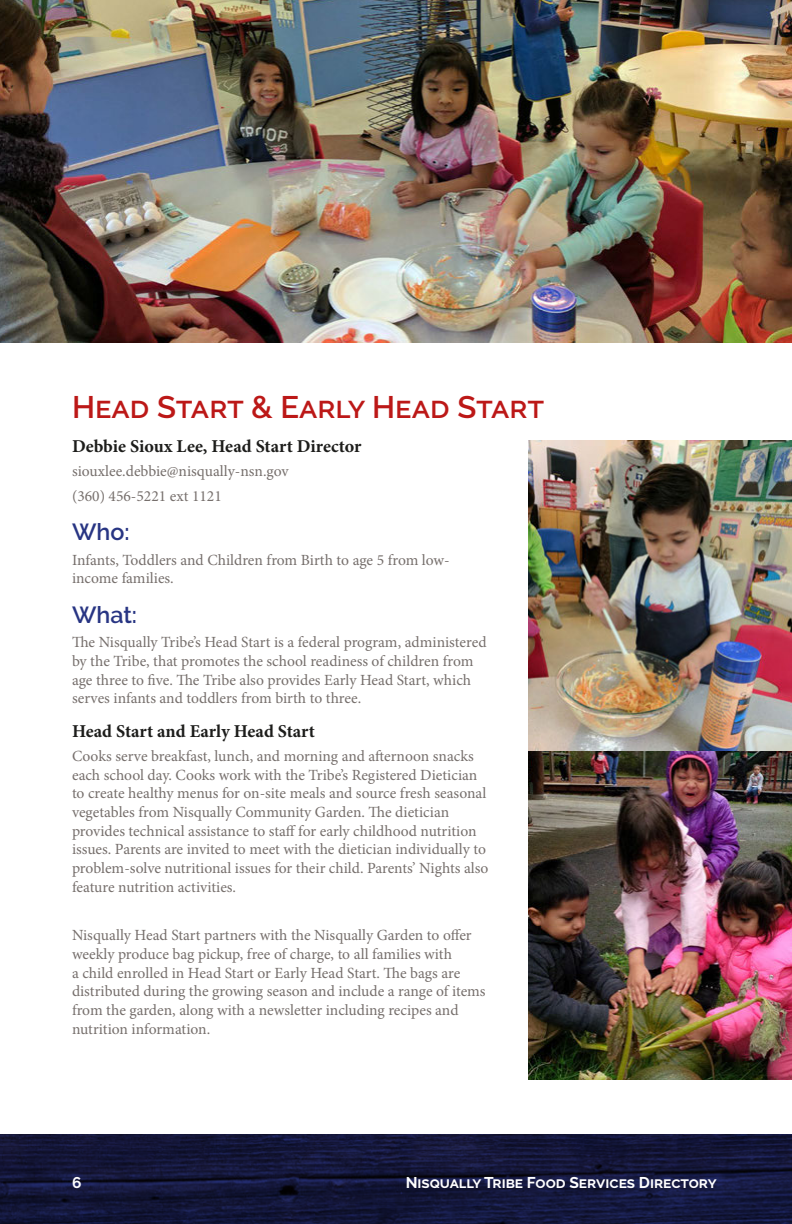
<style>
.page{position:relative;width:792px;height:1224px;background:#fff}
.page>*{position:absolute;margin:0;border:0;box-sizing:border-box;transform-origin:0 0}
.t1{font:600 31px "Raleway";color:#bc1817}
.H2_-_Section_Heading{font:600 23.2px "Raleway";color:#283583}
.H3_-_Paragraph_Headi{font:700 18.2px "Minion Pro";color:#1d1d1b}
.t2{font:15.6px/18.6px "Minion Pro";color:#766f6c}
.t3{font:700 15.6px "Raleway";color:#fff}
</style>
<div class="page">
<svg style="left:0;top:1134px;width:792px;height:90px;background:#131639"></svg>
<img style="left:0;top:0;width:792px;height:342px">
<img style="left:528px;top:441px;width:264px;height:639px">
<p class="t1" style="left:72px;top:390px;width:474px">Head Start &amp; Early Head Start</p>
<p class="H3_-_Paragraph_Headi" style="left:72px;top:433px;width:291px">Debbie Sioux Lee, Head Start Director</p>
<p class="t2" style="left:72px;top:462px;width:218px">siouxlee.debbie@nisqually-nsn.gov</p>
<p class="t2" style="left:72px;top:486px;width:151px">(360) 456-5221 ext 1121</p>
<p class="H2_-_Section_Heading" style="left:72px;top:519px;width:59px">Who:</p>
<p class="t2" style="left:72px;top:550px;width:379px">Infants, Toddlers and Children from Birth to age 5 from low&shy;income families.</p>
<p class="H2_-_Section_Heading" style="left:72px;top:601px;width:67px">What:</p>
<p class="t2" style="left:72px;top:633px;width:416px">The Nisqually Tribe’s Head Start is a federal program, administered by the Tribe, that promotes the school readiness of children from age three to five. The Tribe also provides Early Head Start, which serves infants and toddlers from birth to three.</p>
<p class="H3_-_Paragraph_Headi" style="left:72px;top:718px;width:244px">Head Start and Early Head Start</p>
<p class="t2" style="left:72px;top:747px;width:418px">Cooks serve breakfast, lunch, and morning and afternoon snacks each school day. Cooks work with the Tribe’s Registered Dietician to create healthy menus for on-site meals and source fresh seasonal vegetables from Nisqually Community Garden. The dietician provides technical assistance to staff for early childhood nutrition issues. Parents are invited to meet with the dietician individually to problem-solve nutritional issues for their child. Parents’ Nights also feature nutrition activities.</p>
<p class="t2" style="left:72px;top:926px;width:415px">Nisqually Head Start partners with the Nisqually Garden to offer weekly produce bag pickup, free of charge, to all families with<br>a child enrolled in Head Start or Early Head Start. The bags are distributed during the growing season and include a range of items from the garden, along with a newsletter including recipes and nutrition information.</p>
<p class="t3" style="left:72px;top:1174px;width:11px">6</p>
<p class="t3" style="left:406px;top:1174px;width:313px">Nisqually Tribe Food Services Directory</p>
</div>
